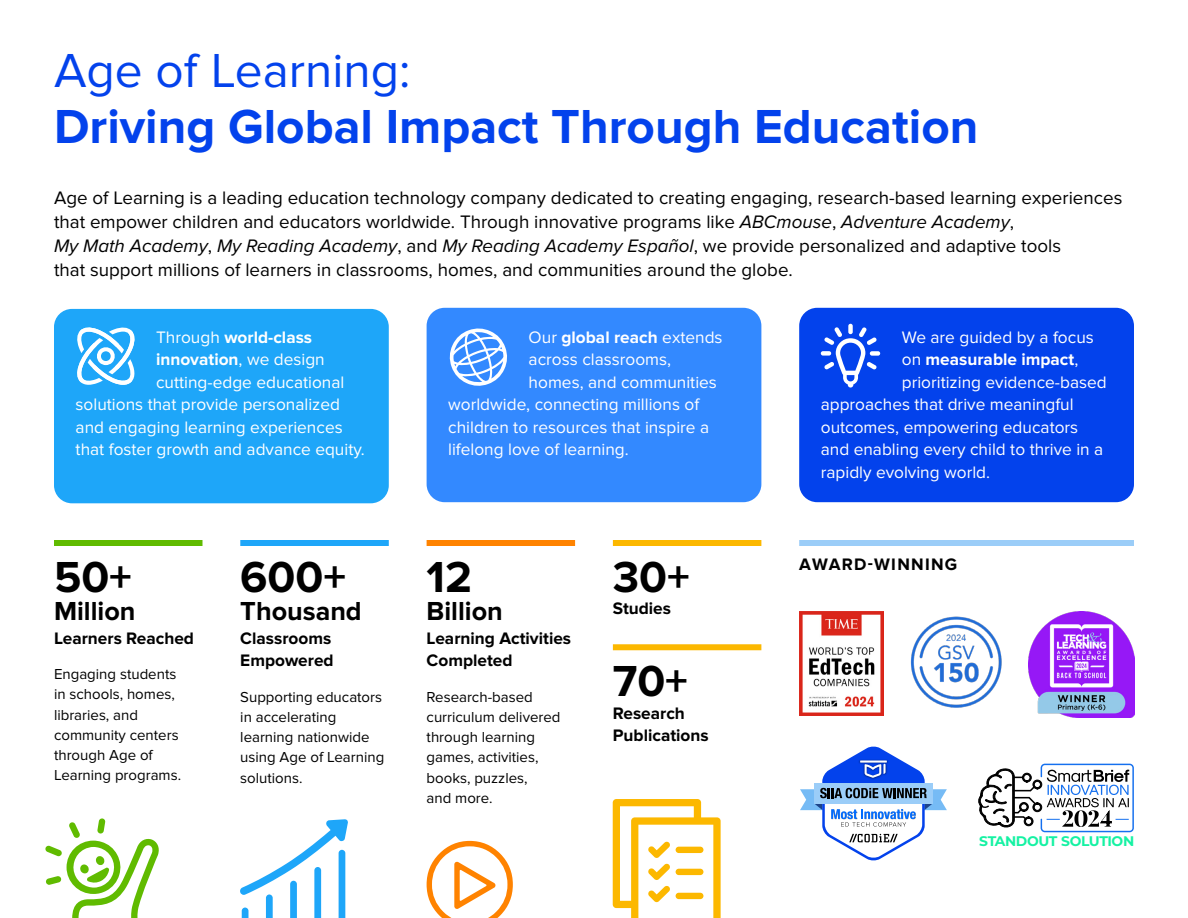
<style>
.page{position:relative;width:1188px;height:918px;background:#fff}
.page>*{position:absolute;margin:0;border:0;box-sizing:border-box;transform-origin:0 0}
.t1{font:700 49.5px "Aof L Sans";color:#0342ec}
.t2{font:49.5px "Aof L Sans";color:#0342ec}
.t3{font:700 45px "Aof L Sans";color:#000}
.t4{font:700 27px "Aof L Sans";color:#000}
.t5{font:18.75px/24px "Aof L Sans";color:#000}
.t6{font:17.25px "Aof L Sans";color:#fff}
.t7{font:700 17.25px/22.5px "Aof L Sans";color:#000}
.t8{font:700 17.25px "Aof L Sans";color:#fff}
.t9{font:700 17.25px "Aof L Sans";letter-spacing:.075em;color:#000}
.t10{font:15px/20.2px "Aof L Sans";color:#000}
.t11{font:700 13.95px "Montserrat";letter-spacing:-.025em;color:#15f2a3}
.s1{font-style:italic}
.s2{font-weight:400}
</style>
<div class="page">
<div style="left:54px;top:309px;width:335px;height:194px;background:#1ea6f9;border-radius:18px"></div>
<div style="left:427px;top:308px;width:334px;height:194px;background:#3389ff;border-radius:18px"></div>
<div style="left:799px;top:308px;width:335px;height:194px;background:#0342ec;border-radius:18px"></div>
<div style="left:54px;top:540px;width:148px;height:6px;background:#60bb00"></div>
<div style="left:240px;top:540px;width:149px;height:6px;background:#1ea6f9"></div>
<div style="left:427px;top:540px;width:148px;height:6px;background:#ff8300"></div>
<div style="left:613px;top:540px;width:148px;height:6px;background:#fcb800"></div>
<div style="left:799px;top:540px;width:335px;height:6px;background:#9bcdf8"></div>
<div style="left:613px;top:644px;width:148px;height:6px;background:#fcb800"></div>
<img style="left:910px;top:616px;width:92px;height:92px">
<svg style="left:800px;top:747px;width:147px;height:113px"></svg>
<img style="left:799px;top:612px;width:84px;height:104px">
<svg style="left:978px;top:764px;width:156px;height:68px"></svg>
<img style="left:1028px;top:611px;width:106px;height:106px">
<svg style="left:240px;top:819px;width:108px;height:99px"></svg>
<svg style="left:45px;top:818px;width:114px;height:100px"></svg>
<svg style="left:427px;top:841px;width:86px;height:77px"></svg>
<svg style="left:613px;top:799px;width:108px;height:119px"></svg>
<div style="left:676px;top:869px;width:27px;height:6px;background:#fcb800;border-radius:3px"></div>
<div style="left:676px;top:893px;width:27px;height:6px;background:#fcb800;border-radius:3px"></div>
<svg style="left:77px;top:327px;width:58px;height:58px"></svg>
<svg style="left:449px;top:328px;width:58px;height:58px"></svg>
<svg style="left:821px;top:324px;width:59px;height:64px"></svg>
<h1 class="t2" style="left:54px;top:42px;width:358px">Age of Learning:</h1>
<h1 class="t1" style="left:54px;top:98px;width:926px">Driving Global Impact Through Education</h1>
<p class="t5" style="left:54px;top:186px;width:1070px">Age of Learning is a leading education technology company dedicated to creating engaging, research-based learning experiences that empower children and educators worldwide. Through innovative programs like <span class="s1">ABCmouse</span>, <span class="s1">Adventure Academy</span>,<br><span class="s1">My Math Academy</span>, <span class="s1">My Reading Academy</span>, and <span class="s1">My Reading Academy Español</span>, we provide personalized and adaptive tools<br>that support millions of learners in classrooms, homes, and communities around the globe.</p>
<p class="t8" style="left:156px;top:327px;width:158px"><span class="s2">Through</span> world-class</p>
<p class="t8" style="left:156px;top:350px;width:170px">innovation<span class="s2">, we design</span></p>
<p class="t6" style="left:156px;top:372px;width:190px">cutting-edge educational</p>
<p class="t6" style="left:76px;top:395px;width:266px">solutions that provide personalized</p>
<p class="t6" style="left:76px;top:417px;width:269px">and engaging learning experiences</p>
<p class="t6" style="left:76px;top:440px;width:291px">that foster growth and advance equity.</p>
<h2 class="t3" style="left:54px;top:551px;width:79px">50+</h2>
<h3 class="t4" style="left:54px;top:596px;width:83px">Million</h3>
<p class="t7" style="left:54px;top:627px;width:142px">Learners Reached</p>
<p class="t10" style="left:54px;top:664px;width:129px">Engaging students in schools, homes, libraries, and community centers through Age of<br>Learning programs.</p>
<h2 class="t3" style="left:240px;top:551px;width:107px">600+</h2>
<h3 class="t4" style="left:240px;top:596px;width:123px">Thousand</h3>
<p class="t7" style="left:240px;top:627px;width:95px">Classrooms<br>Empowered</p>
<p class="t10" style="left:240px;top:687px;width:145px">Supporting educators in accelerating learning nationwide using Age of Learning solutions.</p>
<p class="t8" style="left:529px;top:327px;width:195px"><span class="s2">Our</span> global reach <span class="s2">extends</span></p>
<p class="t6" style="left:529px;top:350px;width:144px">across classrooms,</p>
<p class="t6" style="left:529px;top:372px;width:190px">homes, and communities</p>
<p class="t6" style="left:448px;top:395px;width:253px">worldwide, connecting millions of</p>
<p class="t6" style="left:448px;top:417px;width:263px">children to resources that inspire a</p>
<p class="t6" style="left:448px;top:440px;width:182px">lifelong love of learning.</p>
<h2 class="t3" style="left:427px;top:551px;width:47px">12</h2>
<h3 class="t4" style="left:427px;top:596px;width:78px">Billion</h3>
<p class="t7" style="left:427px;top:627px;width:146px">Learning Activities<br>Completed</p>
<p class="t10" style="left:427px;top:687px;width:135px">Research-based curriculum delivered through learning games, activities, books, puzzles,<br>and more.</p>
<h2 class="t3" style="left:613px;top:551px;width:78px">30+</h2>
<p class="t7" style="left:613px;top:598px;width:60px">Studies</p>
<h2 class="t3" style="left:613px;top:655px;width:77px">70+</h2>
<p class="t7" style="left:613px;top:702px;width:97px">Research<br>Publications</p>
<p class="t6" style="left:902px;top:327px;width:194px">We are guided by a focus</p>
<p class="t8" style="left:902px;top:349px;width:178px"><span class="s2">on</span> measurable impact<span class="s2">,</span></p>
<p class="t6" style="left:902px;top:372px;width:206px">prioritizing evidence-based</p>
<p class="t6" style="left:821px;top:394px;width:254px">approaches that drive meaningful</p>
<p class="t6" style="left:821px;top:417px;width:259px">outcomes, empowering educators</p>
<p class="t6" style="left:821px;top:439px;width:284px">and enabling every child to thrive in a</p>
<p class="t6" style="left:821px;top:462px;width:171px">rapidly evolving world.</p>
<p class="t9" style="left:799px;top:554px;width:160px">AWARD-WINNING</p>
<p class="t11" style="left:979px;top:831px;width:157px">STANDOUT SOLUTION</p>
</div>
